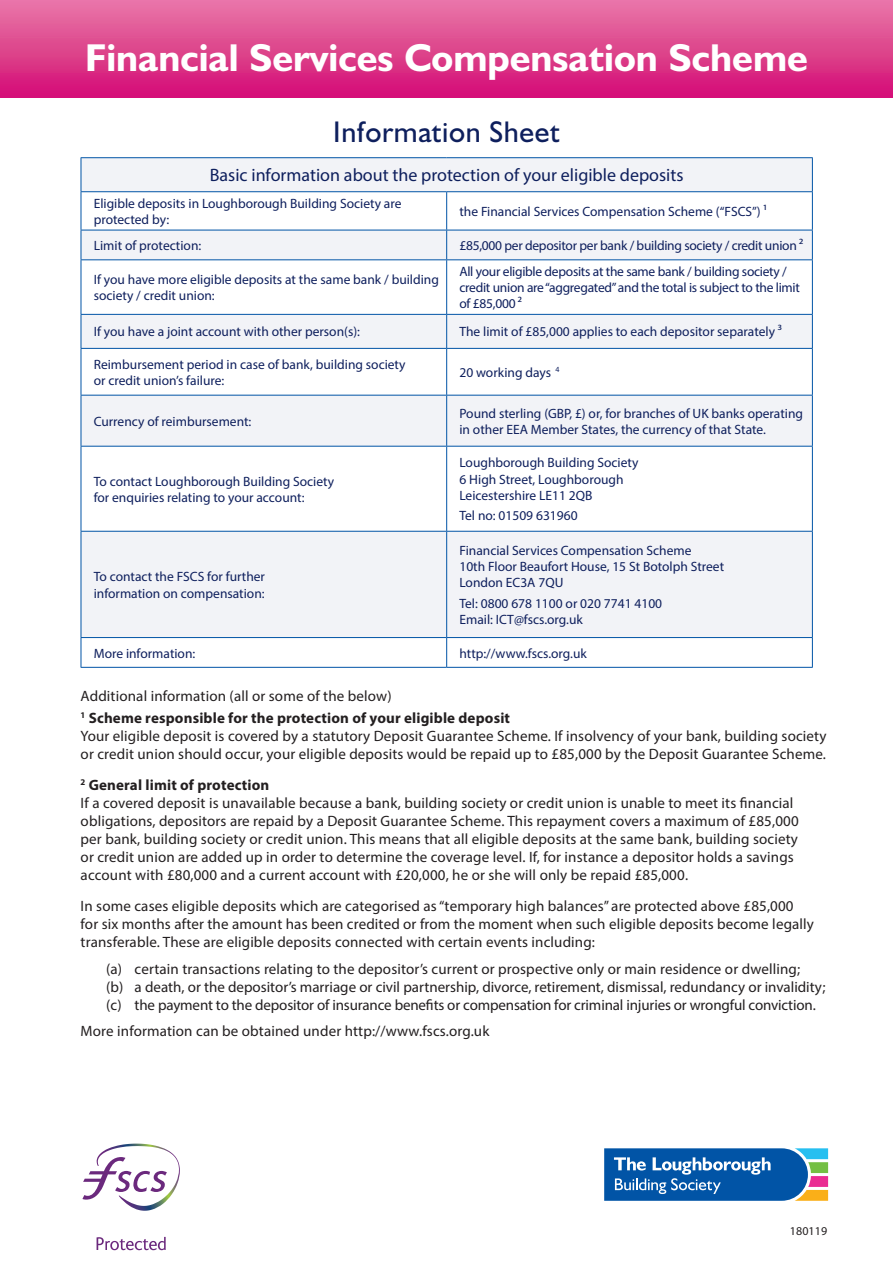
<style>
.page{position:relative;width:893px;height:1263px;background:#fff}
.page>*{position:absolute;margin:0;border:0;box-sizing:border-box;transform-origin:0 0}
.t1{font:700 39px "Humanist 521 BT";color:#fff}
.t2{font:30px "Humanist 521 BT";letter-spacing:.02em;color:#0e1f5d}
.t3{font:18px "Myriad Pro";color:#0e1f5d}
.t4{font:15px/18px "Myriad Pro";letter-spacing:.01em;color:#231f20}
.t5{font:700 15px/22.2px "Myriad Pro";letter-spacing:.01em;color:#231f20}
.t6{font:13.5px/16.2px "Myriad Pro";color:#0e1f5d}
.t7{font:13.5px/16.2px "Myriad Pro";letter-spacing:-.02em;color:#0e1f5d}
.t8{font:12px "Myriad Pro";letter-spacing:.01em;color:#231f20}
.s1{font-style:inherit}
.s2{font-weight:400}
.s3{font-weight:700}
</style>
<div class="page">
<div style="left:0;top:0;width:893px;height:98px;background:linear-gradient(to bottom,#e97aa8,#d40e75)"></div>
<div style="left:82px;top:158px;width:730px;height:33px;background:#f2f3f7"></div>
<svg style="left:82px;top:192px;width:730px;height:475px"></svg>
<hr style="left:81px;top:157px;width:366px;height:1px;background:#0154a6">
<hr style="left:81px;top:158px;width:1px;height:33px;background:#0154a6">
<hr style="left:447px;top:157px;width:366px;height:1px;background:#0154a6">
<hr style="left:812px;top:158px;width:1px;height:33px;background:#0154a6">
<hr style="left:81px;top:191px;width:366px;height:1px;background:#0154a6">
<hr style="left:81px;top:192px;width:1px;height:38px;background:#0154a6">
<hr style="left:447px;top:191px;width:366px;height:1px;background:#0154a6">
<hr style="left:446px;top:192px;width:1px;height:38px;background:#0154a6">
<hr style="left:812px;top:192px;width:1px;height:38px;background:#0154a6">
<hr style="left:81px;top:230px;width:366px;height:1px;background:#0154a6">
<svg style="left:81px;top:230px;width:1px;height:29px"></svg>
<hr style="left:447px;top:230px;width:366px;height:1px;background:#0154a6">
<svg style="left:446px;top:230px;width:1px;height:29px"></svg>
<svg style="left:812px;top:230px;width:1px;height:29px"></svg>
<hr style="left:81px;top:259px;width:366px;height:1px;background:#0154a6">
<hr style="left:81px;top:260px;width:1px;height:54px;background:#0154a6">
<hr style="left:447px;top:259px;width:366px;height:1px;background:#0154a6">
<hr style="left:446px;top:260px;width:1px;height:54px;background:#0154a6">
<hr style="left:812px;top:260px;width:1px;height:54px;background:#0154a6">
<hr style="left:81px;top:314px;width:366px;height:1px;background:#0154a6">
<hr style="left:81px;top:315px;width:1px;height:33px;background:#0154a6">
<hr style="left:447px;top:314px;width:366px;height:1px;background:#0154a6">
<hr style="left:446px;top:315px;width:1px;height:33px;background:#0154a6">
<hr style="left:812px;top:315px;width:1px;height:33px;background:#0154a6">
<hr style="left:81px;top:348px;width:366px;height:1px;background:#0154a6">
<hr style="left:81px;top:349px;width:1px;height:46px;background:#0154a6">
<hr style="left:447px;top:348px;width:366px;height:1px;background:#0154a6">
<hr style="left:446px;top:349px;width:1px;height:46px;background:#0154a6">
<hr style="left:812px;top:349px;width:1px;height:46px;background:#0154a6">
<hr style="left:81px;top:395px;width:366px;height:1px;background:#0154a6">
<hr style="left:81px;top:395px;width:1px;height:51px;background:#0154a6">
<hr style="left:447px;top:395px;width:366px;height:1px;background:#0154a6">
<hr style="left:446px;top:395px;width:1px;height:51px;background:#0154a6">
<hr style="left:812px;top:395px;width:1px;height:51px;background:#0154a6">
<hr style="left:81px;top:446px;width:366px;height:1px;background:#0154a6">
<hr style="left:81px;top:447px;width:1px;height:84px;background:#0154a6">
<hr style="left:447px;top:446px;width:366px;height:1px;background:#0154a6">
<hr style="left:446px;top:447px;width:1px;height:84px;background:#0154a6">
<hr style="left:812px;top:447px;width:1px;height:84px;background:#0154a6">
<hr style="left:81px;top:531px;width:366px;height:1px;background:#0154a6">
<hr style="left:81px;top:532px;width:1px;height:105px;background:#0154a6">
<hr style="left:447px;top:531px;width:366px;height:1px;background:#0154a6">
<hr style="left:446px;top:532px;width:1px;height:105px;background:#0154a6">
<hr style="left:812px;top:532px;width:1px;height:105px;background:#0154a6">
<hr style="left:81px;top:637px;width:366px;height:1px;background:#0154a6">
<svg style="left:81px;top:638px;width:1px;height:29px"></svg>
<hr style="left:447px;top:637px;width:366px;height:1px;background:#0154a6">
<svg style="left:446px;top:638px;width:1px;height:29px"></svg>
<svg style="left:812px;top:638px;width:1px;height:29px"></svg>
<hr style="left:81px;top:667px;width:366px;height:1px;background:#0154a6">
<hr style="left:447px;top:667px;width:366px;height:1px;background:#0154a6">
<svg style="left:604px;top:1148px;width:224px;height:53px;background:#3474b0"></svg>
<svg style="left:97px;top:1237px;width:69px;height:13px"></svg>
<svg style="left:82px;top:1143px;width:98px;height:68px"></svg>
<h1 class="t1" style="left:85px;top:34px;width:724px">Financial Services Compensation Scheme</h1>
<h2 class="t2" style="left:333px;top:114px;width:228px">Information Sheet</h2>
<p class="t3" style="left:210px;top:164px;width:475px">Basic information about the protection of your eligible deposits</p>
<p class="t6" style="left:94px;top:195px;width:309px">Eligible deposits in Loughborough Building Society are protected by:</p>
<p class="t6" style="left:459px;top:203px;width:309px">the Financial Services Compensation Scheme (“FSCS”) ¹</p>
<p class="t6" style="left:94px;top:237px;width:109px">Limit of protection:</p>
<p class="t7" style="left:459px;top:237px;width:345px">£85,000 per depositor per bank / building society / credit union <span class="s1">²</span></p>
<p class="t6" style="left:94px;top:271px;width:347px">If you have more eligible deposits at the same bank / building society / credit union:</p>
<p class="t7" style="left:459px;top:263px;width:342px">All your eligible deposits at the same bank / building society / credit union are “aggregated” and the total is subject to the limit of £85,000 ²</p>
<p class="t6" style="left:94px;top:324px;width:268px">If you have a joint account with other person(s):</p>
<p class="t6" style="left:459px;top:324px;width:324px">The limit of £85,000 applies to each depositor separately ³</p>
<p class="t6" style="left:94px;top:356px;width:313px">Reimbursement period in case of bank, building society or credit union’s failure:</p>
<p class="t6" style="left:459px;top:364px;width:102px">20 working days <sup>4</sup></p>
<p class="t6" style="left:94px;top:413px;width:159px">Currency of reimbursement:</p>
<p class="t6" style="left:459px;top:405px;width:345px">Pound sterling (GBP, £) or, for branches of UK banks operating in other EEA Member States, the currency of that State.</p>
<p class="t6" style="left:94px;top:473px;width:242px">To contact Loughborough Building Society for enquiries relating to your account:</p>
<p class="t6" style="left:459px;top:454px;width:181px">Loughborough Building Society<br>6 High Street, Loughborough<br>Leicestershire LE11 2QB</p>
<p class="t6" style="left:459px;top:507px;width:120px">Tel no: 01509 631960</p>
<p class="t6" style="left:94px;top:568px;width:173px">To contact the FSCS for further information on compensation:</p>
<p class="t6" style="left:459px;top:542px;width:266px">Financial Services Compensation Scheme<br>10th Floor Beaufort House, 15 St Botolph Street<br>London EC3A 7QU</p>
<p class="t6" style="left:459px;top:595px;width:204px">Tel: 0800 678 1100 or 020 7741 4100<br>Email: ICT@fscs.org.uk</p>
<p class="t6" style="left:94px;top:645px;width:103px">More information:</p>
<p class="t6" style="left:459px;top:645px;width:129px">http://www.fscs.org.uk</p>
<p class="t5" style="left:81px;top:684px;width:431px"><span class="s2">Additional information (all or some of the below)<br></span><sup>1</sup> Scheme responsible for the protection of your eligible deposit</p>
<p class="t4" style="left:81px;top:727px;width:747px">Your eligible deposit is covered by a statutory Deposit Guarantee Scheme. If insolvency of your bank, building society or credit union should occur, your eligible deposits would be repaid up to £85,000 by the Deposit Guarantee Scheme.</p>
<p class="t4" style="left:81px;top:776px;width:720px"><sup>2</sup> <span class="s3">General limit of protection<br></span>If a covered deposit is unavailable because a bank, building society or credit union is unable to meet its financial obligations, depositors are repaid by a Deposit Guarantee Scheme. This repayment covers a maximum of £85,000 per bank, building society or credit union. This means that all eligible deposits at the same bank, building society or credit union are added up in order to determine the coverage level. If, for instance a depositor holds a savings account with £80,000 and a current account with £20,000, he or she will only be repaid £85,000.</p>
<p class="t4" style="left:81px;top:897px;width:735px">In some cases eligible deposits which are categorised as “temporary high balances” are protected above £85,000 for six months after the amount has been credited or from the moment when such eligible deposits become legally transferable. These are eligible deposits connected with certain events including:</p>
<p class="t4" style="left:106px;top:959px;width:721px">(a) certain transactions relating to the depositor’s current or prospective only or main residence or dwelling;<br>(b) a death, or the depositor’s marriage or civil partnership, divorce, retirement, dismissal, redundancy or invalidity; (c) the payment to the depositor of insurance benefits or compensation for criminal injuries or wrongful conviction.</p>
<p class="t4" style="left:81px;top:1022px;width:410px">More information can be obtained under http://www.fscs.org.uk</p>
<p class="t8" style="left:790px;top:1224px;width:39px">180119</p>
</div>
